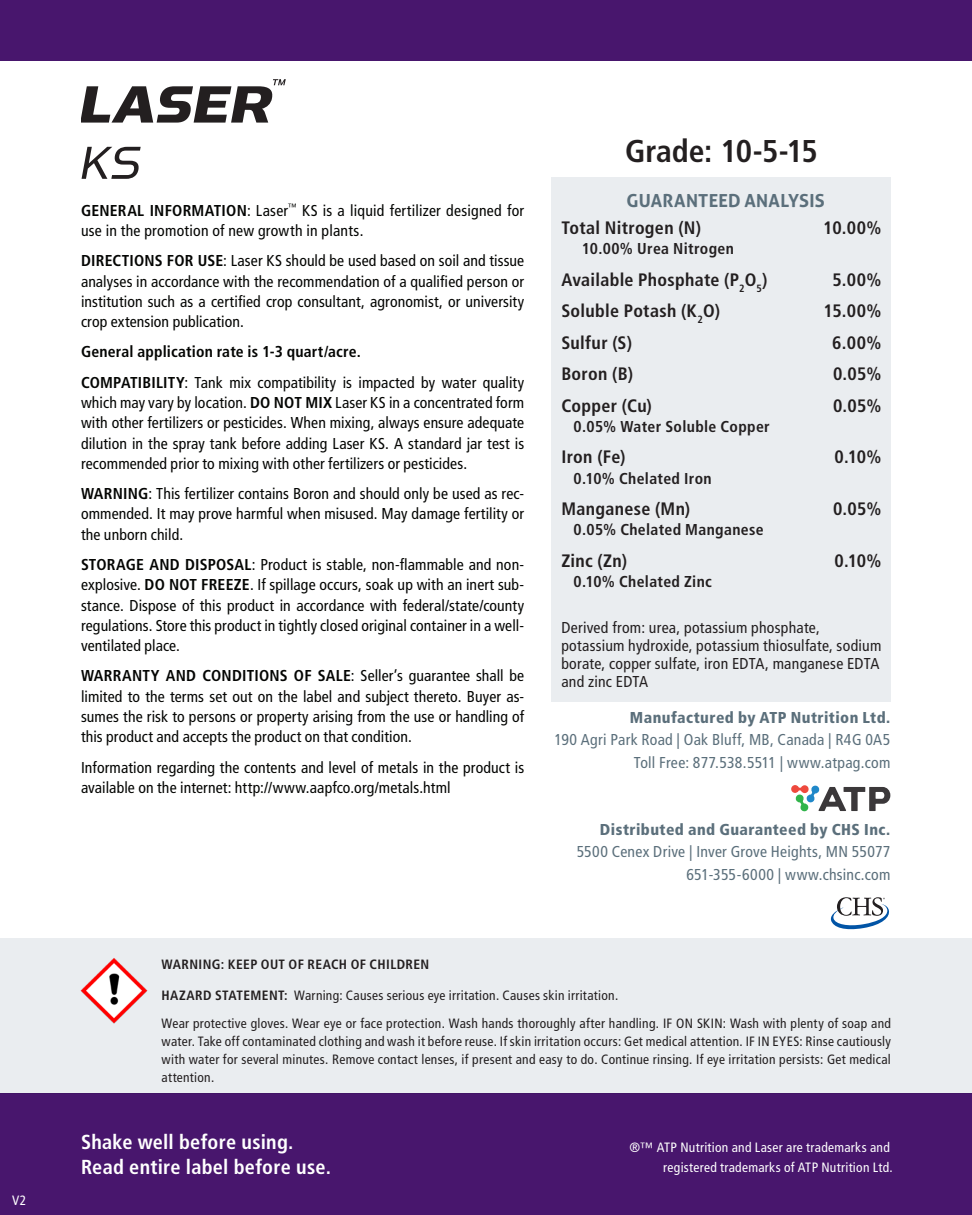
<style>
.page{position:relative;width:972px;height:1215px;background:#fff}
.page>*{position:absolute;margin:0;border:0;box-sizing:border-box;transform-origin:0 0}
.t1{font:italic 58.95px "Simian Display Chimpanzee";color:#231f20}
.t2{font:italic 51.98px "Simian Display Orangutan";color:#231f20}
.t3{font:700 condensed 31.5px "Frutiger LT Std";letter-spacing:-.005em;color:#231f20}
.t4{font:700 condensed 20.25px/24.8px "Frutiger LT Std";letter-spacing:.01em;color:#fff}
.t5{font:700 condensed 18px "Frutiger LT Std";letter-spacing:.015em;color:#231f20}
.Table_head{font:700 18px "Aller";letter-spacing:.015em;color:#5b6f7b}
.t6{font:condensed 15.75px/20.2px "Frutiger LT Std";letter-spacing:.01em;color:#040503;text-align:justify}
.Subhead{font:condensed 15.75px/22.5px "Frutiger LT Std";letter-spacing:.015em;color:#5b6f7b;text-align:right}
.t7{font:condensed 15.75px/18px "Frutiger LT Std";letter-spacing:.015em;color:#231f20}
.t8{font:700 condensed 15.75px "Frutiger LT Std";letter-spacing:.02em;color:#231f20}
.t9{font:700 condensed 15.75px "Frutiger LT Std";letter-spacing:.01em;color:#040503}
.Subhead-2{font:900 condensed 15.75px "Frutiger LT Std";letter-spacing:.03em;color:#5b6f7b}
.Address{font:condensed 15.75px "Frutiger LT Std";letter-spacing:.015em;color:#5b6f7b}
.t10{font:condensed 13.5px/18px "Frutiger LT Std";letter-spacing:.02em;color:#231f20;text-align:justify}
.t11{font:condensed 13.5px/20.2px "Frutiger LT Std";letter-spacing:.02em;color:#fff;text-align:right}
.t12{font:700 condensed 13.5px "Frutiger LT Std";letter-spacing:.03em;color:#231f20}
.s1{font-weight:700}
.s2{font-weight:900}
</style>
<div class="page">
<div style="left:0;top:0;width:972px;height:61px;background:#48166d"></div>
<div style="left:0;top:1094px;width:972px;height:121px;background:#48166d"></div>
<div style="left:552px;top:177px;width:339px;height:524px;background:#eaedf0"></div>
<svg style="left:273px;top:79px;width:13px;height:6px"></svg>
<svg style="left:830px;top:897px;width:59px;height:33px"></svg>
<svg style="left:791px;top:785px;width:99px;height:26px"></svg>
<div style="left:0;top:938px;width:972px;height:156px;background:#eaedf0"></div>
<img style="left:81px;top:958px;width:66px;height:66px">
<p class="t11" style="left:12px;top:1190px;width:16px">V2</p>
<p class="t1" style="left:76px;top:73px;width:206px">LASER</p>
<p class="t2" style="left:60px;top:137px;width:90px">-KS</p>
<p class="t6" style="left:81px;top:200px;width:445px"><span class="s1">GENERAL INFORMATION</span>: Laser<sup>™</sup> KS is a liquid fertilizer designed for use in the promotion of new growth in plants.</p>
<p class="t6" style="left:81px;top:251px;width:445px"><span class="s1">DIRECTIONS FOR USE</span>: Laser KS should be used based on soil and tissue analyses in accordance with the recommendation of a qualified person or institution such as a certified crop consultant, agronomist, or university crop extension publication.</p>
<p class="t9" style="left:81px;top:343px;width:281px">General application rate is 1-3 quart/acre.</p>
<p class="t6" style="left:81px;top:372px;width:445px"><span class="s1">COMPATIBILITY</span>: Tank mix compatibility is impacted by water quality which may vary by location. <span class="s1">DO NOT MIX</span> Laser KS in a concentrated form with other fertilizers or pesticides. When mixing, always ensure adequate dilution in the spray tank before adding Laser KS. A standard jar test is recommended prior to mixing with other fertilizers or pesticides.</p>
<p class="t6" style="left:81px;top:484px;width:445px"><span class="s1">WARNING</span>: This fertilizer contains Boron and should only be used as rec&shy;ommended. It may prove harmful when misused. May damage fertility or the unborn child.</p>
<p class="t6" style="left:81px;top:555px;width:445px"><span class="s1">STORAGE AND DISPOSAL</span>: Product is stable, non-flammable and non&shy;explosive. <span class="s1">DO NOT FREEZE</span>. If spillage occurs, soak up with an inert sub&shy;stance. Dispose of this product in accordance with federal/state/county regulations. Store this product in tightly closed original container in a well&shy;ventilated place.</p>
<p class="t6" style="left:81px;top:666px;width:445px"><span class="s1">WARRANTY AND CONDITIONS OF SALE</span>: Seller’s guarantee shall be limited to the terms set out on the label and subject thereto. Buyer as&shy;sumes the risk to persons or property arising from the use or handling of this product and accepts the product on that condition.</p>
<p class="t6" style="left:81px;top:757px;width:445px">Information regarding the contents and level of metals in the product is available on the internet: http://www.aapfco.org/metals.html</p>
<p class="t3" style="left:625px;top:132px;width:194px">Grade: 10-5-15</p>
<p class="Table_head" style="left:627px;top:189px;width:200px">GUARANTEED ANALYSIS</p>
<p class="t5" style="left:561px;top:217px;width:141px">Total Nitrogen (N)</p>
<p class="t5" style="left:823px;top:217px;width:60px">10.00%</p>
<p class="t8" style="left:582px;top:239px;width:154px">10.00% Urea Nitrogen</p>
<p class="t5" style="left:561px;top:269px;width:208px">Available Phosphate (P<sub>2</sub>O<sub>5</sub>)</p>
<p class="t5" style="left:832px;top:269px;width:51px">5.00%</p>
<p class="t5" style="left:561px;top:300px;width:160px">Soluble Potash (K<sub>2</sub>O)</p>
<p class="t5" style="left:823px;top:300px;width:59px">15.00%</p>
<p class="t5" style="left:561px;top:332px;width:72px">Sulfur (S)</p>
<p class="t5" style="left:832px;top:332px;width:51px">6.00%</p>
<p class="t5" style="left:561px;top:363px;width:73px">Boron (B)</p>
<p class="t5" style="left:833px;top:363px;width:50px">0.05%</p>
<p class="t5" style="left:561px;top:395px;width:92px">Copper (Cu)</p>
<p class="t5" style="left:833px;top:395px;width:50px">0.05%</p>
<p class="t8" style="left:574px;top:417px;width:198px">0.05% Water Soluble Copper</p>
<p class="t5" style="left:561px;top:446px;width:66px">Iron (Fe)</p>
<p class="t5" style="left:834px;top:446px;width:48px">0.10%</p>
<p class="t8" style="left:574px;top:469px;width:140px">0.10% Chelated Iron</p>
<p class="t5" style="left:561px;top:498px;width:130px">Manganese (Mn)</p>
<p class="t5" style="left:833px;top:498px;width:50px">0.05%</p>
<p class="t8" style="left:574px;top:521px;width:192px">0.05% Chelated Manganese</p>
<p class="t5" style="left:561px;top:550px;width:67px">Zinc (Zn)</p>
<p class="t5" style="left:834px;top:550px;width:48px">0.10%</p>
<p class="t8" style="left:574px;top:572px;width:140px">0.10% Chelated Zinc</p>
<p class="t7" style="left:561px;top:619px;width:322px">Derived from: urea, potassium phosphate, potassium hydroxide, potassium thiosulfate, sodium borate, copper sulfate, iron EDTA, manganese EDTA and zinc EDTA</p>
<p class="Subhead" style="left:554px;top:706px;width:337px"><span class="s2">Manufactured by ATP Nutrition Ltd.<br></span>190 Agri Park Road | Oak Bluff, MB, Canada | R4G 0A5</p>
<p class="Subhead" style="left:634px;top:751px;width:258px">Toll Free: 877.538.5511 | www.atpag.com</p>
<p class="Subhead-2" style="left:600px;top:820px;width:292px">Distributed and Guaranteed by CHS Inc.</p>
<p class="Subhead" style="left:577px;top:841px;width:315px">5500 Cenex Drive | Inver Grove Heights, MN 55077</p>
<p class="Address" style="left:687px;top:865px;width:205px">651-355-6000 | www.chsinc.com</p>
<p class="t12" style="left:162px;top:956px;width:269px">WARNING: KEEP OUT OF REACH OF CHILDREN</p>
<p class="t10" style="left:162px;top:986px;width:458px"><span class="s1">HAZARD STATEMENT:</span> Warning: Causes serious eye irritation. Causes skin irritation.</p>
<p class="t10" style="left:162px;top:1015px;width:731px">Wear protective gloves. Wear eye or face protection. Wash hands thoroughly after handling. IF ON SKIN: Wash with plenty of soap and water. Take off contaminated clothing and wash it before reuse. If skin irritation occurs: Get medical attention. IF IN EYES: Rinse cautiously with water for several minutes. Remove contact lenses, if present and easy to do. Continue rinsing. If eye irritation persists: Get medical attention.</p>
<p class="t4" style="left:81px;top:1130px;width:251px">Shake well before using.<br>Read entire label before use.</p>
<p class="t11" style="left:629px;top:1137px;width:265px">®™ ATP Nutrition and Laser are trademarks and registered trademarks of ATP Nutrition Ltd.</p>
</div>
